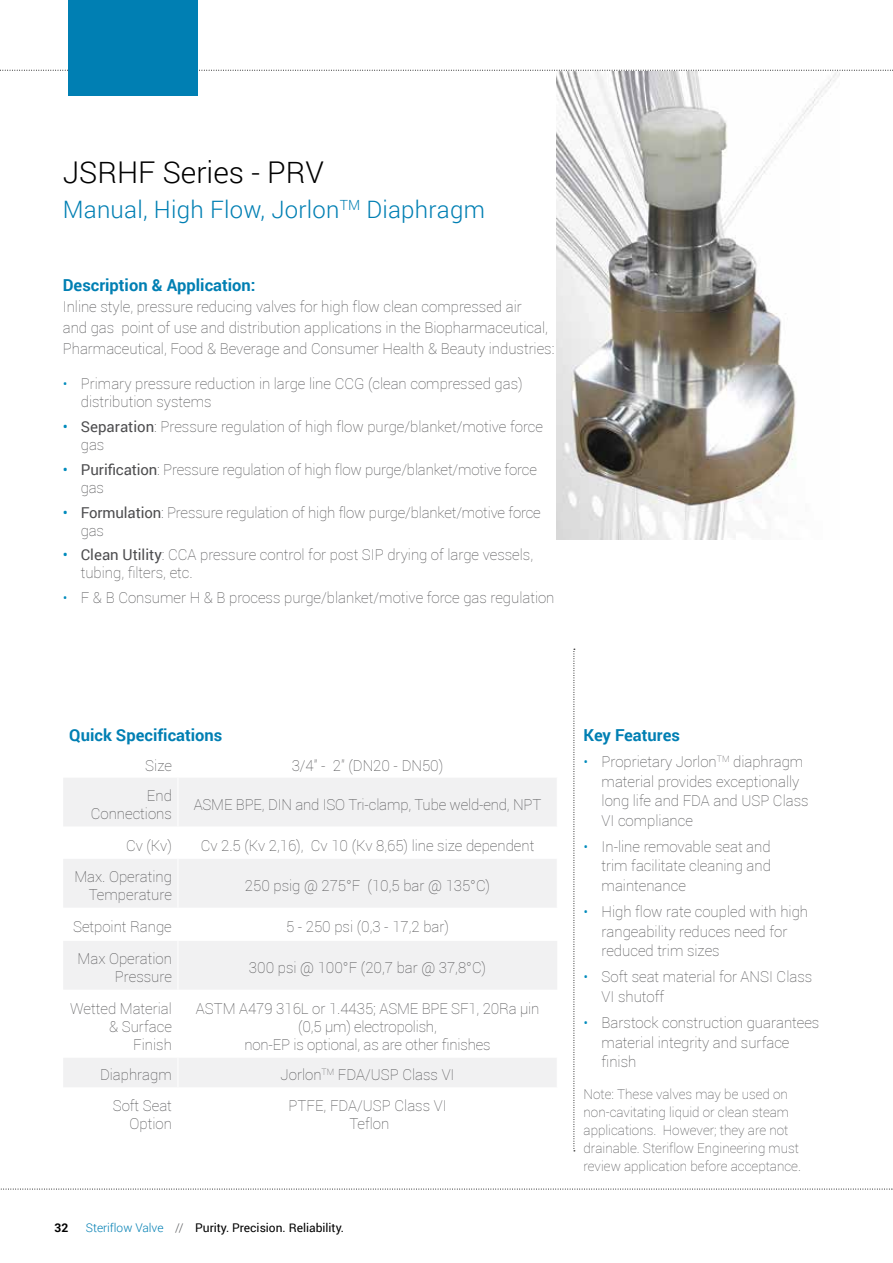
<style>
.page{position:relative;width:893px;height:1263px;background:#fff}
.page>*{position:absolute;margin:0;border:0;box-sizing:border-box;transform-origin:0 0}
.t1{font:300 30px "Roboto";color:#000}
.t2{font:300 24px "Roboto";letter-spacing:.01em;color:#007fb3}
.t3{font:700 16.5px "Roboto";color:#007fb3}
.t4{font:100 15px/18px "Roboto";color:#4d4d4f}
.t5{font:100 13.5px/18px "Roboto";color:#4d4d4f}
.t6{font:12px "Roboto";color:#000}
.t7{font:700 12px "Roboto";color:#000}
.s1{color:#008bbc}
.s2{font-weight:400;color:#008bbc}
.s3{font-weight:400}
.s4{font-weight:300;color:#007fb3}
.s5{font-weight:300;color:#58595b}
</style>
<div class="page">
<svg style="left:0;top:70px;width:893px;height:1px"></svg>
<div style="left:69px;top:0;width:129px;height:95px;background:#007fb3"></div>
<svg style="left:574px;top:649px;width:1px;height:502px"></svg>
<svg style="left:63px;top:778px;width:494px;height:309px;fill:#f1f1f2"></svg>
<hr style="left:178px;top:778px;width:1px;height:48px;background:#fff">
<hr style="left:178px;top:859px;width:1px;height:49px;background:#fff">
<svg style="left:178px;top:1058px;width:1px;height:29px"></svg>
<hr style="left:178px;top:941px;width:1px;height:49px;background:#fff">
<img style="left:556px;top:72px;width:284px;height:467px">
<svg style="left:0;top:1189px;width:893px;height:1px"></svg>
<h1 class="t1" style="left:63px;top:151px;width:263px">JSRHF Series - PRV</h1>
<h2 class="t2" style="left:63px;top:193px;width:424px">Manual, High Flow, Jorlon<sup>TM</sup> Diaphragm</h2>
<p class="t3" style="left:63px;top:273px;width:194px">Description &amp; Application:</p>
<p class="t4" style="left:63px;top:295px;width:493px;line-height:21px">Inline style, pressure reducing valves for high flow clean compressed air<br>and gas point of use and distribution applications in the Biopharmaceutical,<br>Pharmaceutical, Food &amp; Beverage and Consumer Health &amp; Beauty industries:</p>
<p class="t4" style="left:81px;top:374px;width:443px;text-indent:-18px"><span class="s1">•</span> Primary pressure reduction in large line CCG (clean compressed gas) distribution systems</p>
<p class="t4" style="left:81px;top:417px;width:464px;text-indent:-18px"><span class="s2">•</span> <span class="s3">Separation</span>: Pressure regulation of high flow purge/blanket/motive force gas</p>
<p class="t4" style="left:81px;top:460px;width:458px;text-indent:-18px"><span class="s2">•</span> <span class="s3">Purification</span>: Pressure regulation of high flow purge/blanket/motive force gas</p>
<p class="t4" style="left:81px;top:503px;width:461px;text-indent:-18px"><span class="s2">•</span> <span class="s3">Formulation</span>: Pressure regulation of high flow purge/blanket/motive force gas</p>
<p class="t4" style="left:81px;top:545px;width:454px;text-indent:-18px"><span class="s2">•</span> <span class="s3">Clean Utility</span>: CCA pressure control for post SIP drying of large vessels, tubing, filters, etc.</p>
<p class="t4" style="left:63px;top:588px;width:493px"><span class="s1">•</span> F &amp; B Consumer H &amp; B process purge/blanket/motive force gas regulation</p>
<p class="t3" style="left:69px;top:723px;width:155px">Quick Specifications</p>
<p class="t4" style="left:145px;top:756px;width:28px">Size</p>
<p class="t4" style="left:292px;top:756px;width:153px">3/4" - 2" (DN20 - DN50)</p>
<p class="t4" style="left:91px;top:786px;width:83px;text-align:right">End<br>Connections</p>
<p class="t4" style="left:194px;top:795px;width:349px">ASME BPE, DIN and ISO Tri-clamp, Tube weld-end, NPT</p>
<p class="t4" style="left:126px;top:836px;width:47px">Cv (Kv)</p>
<p class="t4" style="left:201px;top:836px;width:335px">Cv 2.5 (Kv 2,16), Cv 10 (Kv 8,65) line size dependent</p>
<p class="t4" style="left:74px;top:867px;width:99px;text-align:right">Max. Operating<br>Temperature</p>
<p class="t4" style="left:245px;top:876px;width:247px">250 psig @ 275°F (10,5 bar @ 135°C)</p>
<p class="t4" style="left:73px;top:917px;width:100px">Setpoint Range</p>
<p class="t4" style="left:286px;top:917px;width:164px">5 - 250 psi (0,3 - 17,2 bar)</p>
<p class="t4" style="left:78px;top:949px;width:96px;text-align:right">Max Operation<br>Pressure</p>
<p class="t4" style="left:249px;top:958px;width:239px">300 psi @ 100°F (20,7 bar @ 37,8°C)</p>
<p class="t4" style="left:70px;top:999px;width:103px;text-align:right">Wetted Material &amp; Surface<br>Finish</p>
<p class="t4" style="left:196px;top:999px;width:345px;text-align:center">ASTM A479 316L or 1.4435; ASME BPE SF1, 20Ra μin (0,5 μm) electropolish,<br>non-EP is optional, as are other finishes</p>
<p class="t4" style="left:100px;top:1065px;width:73px">Diaphragm</p>
<p class="t4" style="left:281px;top:1065px;width:175px">Jorlon<sup>TM</sup> FDA/USP Class VI</p>
<p class="t4" style="left:113px;top:1096px;width:61px;text-align:right">Soft Seat<br>Option</p>
<p class="t4" style="left:289px;top:1096px;width:160px;text-align:center">PTFE, FDA/USP Class VI<br>Teflon</p>
<p class="t5" style="left:584px;top:1085px;width:219px">Note: These valves may be used on non-cavitating liquid or clean steam applications. However; they are not drainable. Steriflow Engineering must review application before acceptance.</p>
<p class="t3" style="left:584px;top:723px;width:98px">Key Features</p>
<p class="t4" style="left:602px;top:751px;width:209px;line-height:19.5px;text-indent:-18px"><span class="s1">•</span> Proprietary Jorlon<sup>TM</sup> diaphragm material provides exceptionally long life and FDA and USP Class<br>VI compliance</p>
<p class="t4" style="left:602px;top:836px;width:171px;line-height:19.5px;text-align:justify;text-indent:-18px"><span class="s1">•</span> In-line removable seat and trim facilitate cleaning and maintenance</p>
<p class="t4" style="left:602px;top:901px;width:208px;line-height:19.5px;text-indent:-18px"><span class="s1">•</span> High flow rate coupled with high rangeability reduces need for reduced trim sizes</p>
<p class="t4" style="left:602px;top:967px;width:212px;line-height:19.5px;text-indent:-18px"><span class="s1">•</span> Soft seat material for ANSI Class<br>VI shutoff</p>
<p class="t4" style="left:602px;top:1012px;width:219px;line-height:19.5px;text-indent:-18px"><span class="s1">•</span> Barstock construction guarantees material integrity and surface finish</p>
<p class="t7" style="left:55px;top:1219px;width:15px">32</p>
<p class="t6" style="left:86px;top:1220px;width:260px"><span class="s4">Steriflow Valve</span> <span class="s5">//</span> Purity. Precision. Reliability.</p>
</div>
